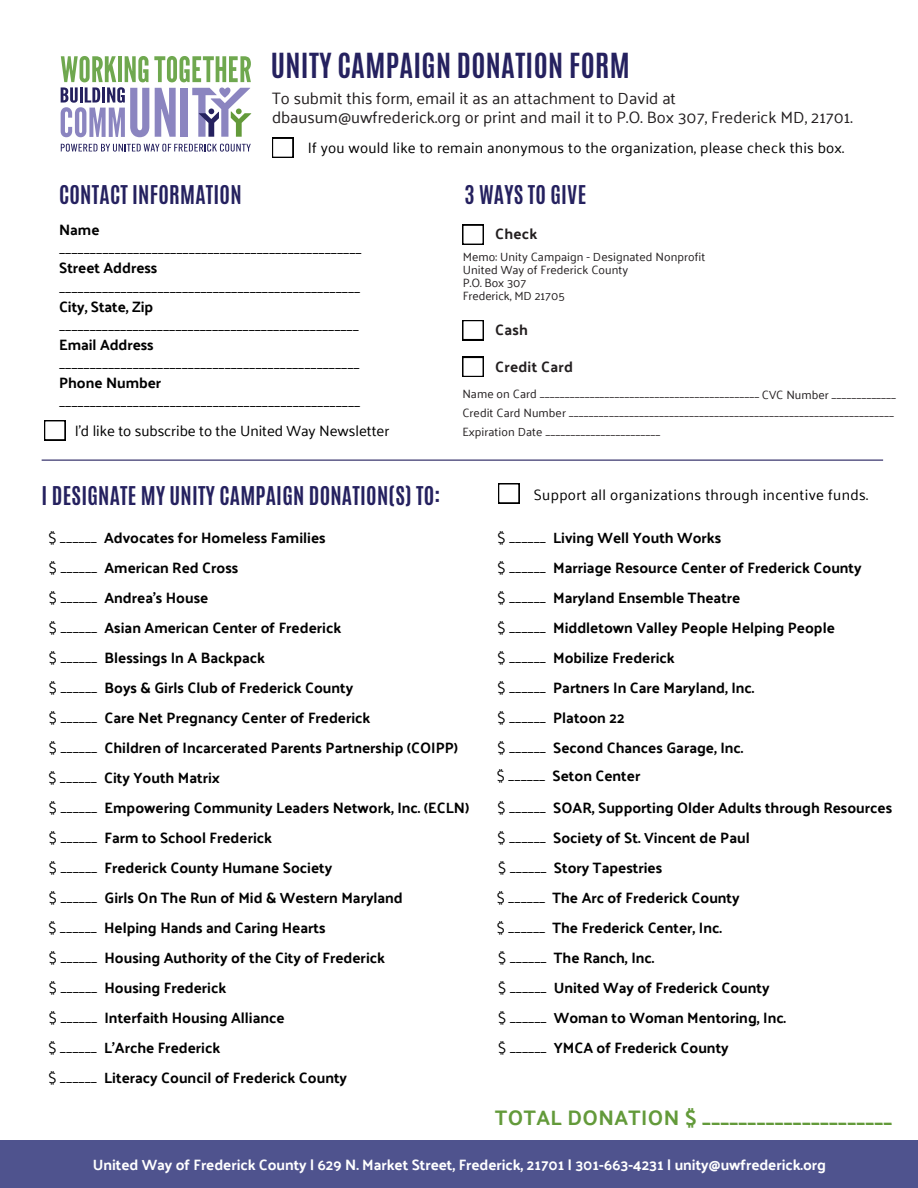
<style>
.page{position:relative;width:918px;height:1188px;background:#fff}
.page>*{position:absolute;margin:0;border:0;box-sizing:border-box;transform-origin:0 0}
.t1{font:700 28.8px "Antonio";letter-spacing:.01em;color:#25215f}
.t2{font:700 21.6px "Antonio";letter-spacing:.01em;color:#25215f}
.t3{font:700 21px "Palanquin";letter-spacing:.02em;color:#639a3a}
.t4{font:16.5px/19.2px "Palanquin";color:#231f20}
.t5{font:700 15px "Palanquin";color:#000}
.t6{font:15px/19.2px "Palanquin";letter-spacing:.015em;color:#000}
.t7{font:700 15px "Palanquin";letter-spacing:-.005em;color:#fff}
.t8{font:15px "Palanquin";letter-spacing:-.005em;color:#000}
.t9{font:700 15px "Palanquin";letter-spacing:.015em;color:#231f20}
.t10{font:12px "Palanquin";letter-spacing:.005em;color:#231f20}
.s1{font-weight:700}
.s2{font-weight:400}
</style>
<div class="page">
<svg style="left:61px;top:144px;width:190px;height:8px"></svg>
<svg style="left:61px;top:56px;width:190px;height:81px"></svg>
<div style="left:0;top:1140px;width:918px;height:48px;background:#4f538e"></div>
<hr style="left:42px;top:460px;width:841px;height:1px;background:#25215f">
<svg style="left:272px;top:138px;width:21px;height:20px"></svg>
<svg style="left:462px;top:320px;width:22px;height:20px"></svg>
<svg style="left:462px;top:225px;width:22px;height:20px"></svg>
<svg style="left:462px;top:357px;width:22px;height:20px"></svg>
<svg style="left:498px;top:483px;width:21px;height:20px"></svg>
<svg style="left:44px;top:420px;width:21px;height:20px"></svg>
<h4 class="t1" style="left:271px;top:45px;width:360px">UNITY CAMPAIGN DONATION FORM</h4>
<p class="t4" style="left:272px;top:88px;width:582px">To submit this form, email it as an attachment to David at dbausum@uwfrederick.org or print and mail it to P.O. Box 307, Frederick MD, 21701.</p>
<h4 class="t6" style="left:308px;top:138px;width:538px">If you would like to remain anonymous to the organization, please check this box.</h4>
<p class="t2" style="left:59px;top:179px;width:184px">CONTACT INFORMATION</p>
<p class="t2" style="left:465px;top:179px;width:123px">3 WAYS TO GIVE</p>
<p class="t9" style="left:495px;top:225px;width:44px">Check</p>
<p class="t6" style="left:59px;top:220px;width:304px"><span class="s1">Name </span>_________________________________________________ <span class="s1">Street Address </span>_________________________________________________ <span class="s1">City, State, Zip </span>_________________________________________________ <span class="s1">Email Address </span>_________________________________________________ <span class="s1">Phone Number </span>_________________________________________________</p>
<p class="t8" style="left:75px;top:422px;width:316px">I’d like to subscribe to the United Way Newsletter</p>
<p class="t10" style="left:463px;top:250px;width:244px">Memo: Unity Campaign - Designated Nonprofit</p>
<h1 class="t10" style="left:463px;top:263px;width:167px">United Way of Frederick County</h1>
<h4 class="t10" style="left:463px;top:276px;width:65px">P.O. Box 307</h4>
<h4 class="t10" style="left:463px;top:289px;width:104px">Frederick, MD 21705</h4>
<h3 class="t9" style="left:495px;top:321px;width:34px">Cash</h3>
<h3 class="t9" style="left:495px;top:358px;width:79px">Credit Card</h3>
<h2 class="t10" style="left:462px;top:387px;width:298px">Name on Card ____________________________________________</h2>
<h2 class="t10" style="left:462px;top:406px;width:433px">Credit Card Number _________________________________________________________________</h2>
<h4 class="t10" style="left:462px;top:425px;width:200px">Expiration Date _______________________</h4>
<h4 class="t10" style="left:762px;top:388px;width:136px">CVC Number _____________</h4>
<h4 class="t2" style="left:42px;top:480px;width:400px">I DESIGNATE MY UNITY CAMPAIGN DONATION(S) TO:</h4>
<h4 class="t6" style="left:534px;top:485px;width:336px">Support all organizations through incentive funds.</h4>
<p class="t5" style="left:48px;top:529px;width:279px"><span class="s2">$ ______</span> Advocates for Homeless Families</p>
<p class="t5" style="left:49px;top:559px;width:191px"><span class="s2">$ ______</span> American Red Cross</p>
<h4 class="t5" style="left:49px;top:589px;width:161px"><span class="s2">$ ______</span> Andrea’s House</h4>
<p class="t5" style="left:49px;top:619px;width:294px"><span class="s2">$ ______</span> Asian American Center of Frederick</p>
<h2 class="t5" style="left:49px;top:649px;width:218px"><span class="s2">$ ______</span> Blessings In A Backpack</h2>
<h4 class="t5" style="left:49px;top:679px;width:306px"><span class="s2">$ ______</span> Boys &amp; Girls Club of Frederick County</h4>
<h4 class="t5" style="left:49px;top:709px;width:323px"><span class="s2">$ ______</span> Care Net Pregnancy Center of Frederick</h4>
<h4 class="t5" style="left:49px;top:739px;width:411px"><span class="s2">$ ______</span> Children of Incarcerated Parents Partnership (COIPP)</h4>
<h4 class="t5" style="left:48px;top:769px;width:173px"><span class="s2">$ ______</span> City Youth Matrix</h4>
<h4 class="t5" style="left:49px;top:799px;width:422px"><span class="s2">$ ______</span> Empowering Community Leaders Network, Inc. (ECLN)</h4>
<h4 class="t5" style="left:49px;top:829px;width:225px"><span class="s2">$ ______</span> Farm to School Frederick</h4>
<h4 class="t5" style="left:49px;top:859px;width:285px"><span class="s2">$ ______</span> Frederick County Humane Society</h4>
<h4 class="t5" style="left:49px;top:889px;width:356px"><span class="s2">$ ______</span> Girls On The Run of Mid &amp; Western Maryland</h4>
<h4 class="t5" style="left:48px;top:919px;width:279px"><span class="s2">$ ______</span> Helping Hands and Caring Hearts</h4>
<h4 class="t5" style="left:49px;top:949px;width:338px"><span class="s2">$ ______</span> Housing Authority of the City of Frederick</h4>
<h4 class="t5" style="left:49px;top:979px;width:179px"><span class="s2">$ ______</span> Housing Frederick</h4>
<h4 class="t5" style="left:49px;top:1009px;width:237px"><span class="s2">$ ______</span> Interfaith Housing Alliance</h4>
<h4 class="t5" style="left:48px;top:1039px;width:173px"><span class="s2">$ ______</span> L’Arche Frederick</h4>
<h4 class="t5" style="left:48px;top:1069px;width:300px"><span class="s2">$ ______</span> Literacy Council of Frederick County</h4>
<h4 class="t5" style="left:497px;top:529px;width:225px"><span class="s2">$ ______</span> Living Well Youth Works</h4>
<h4 class="t5" style="left:497px;top:559px;width:366px"><span class="s2">$ ______</span> Marriage Resource Center of Frederick County</h4>
<h4 class="t5" style="left:497px;top:589px;width:245px"><span class="s2">$ ______</span> Maryland Ensemble Theatre</h4>
<h4 class="t5" style="left:497px;top:619px;width:339px"><span class="s2">$ ______</span> Middletown Valley People Helping People</h4>
<h4 class="t5" style="left:497px;top:649px;width:179px"><span class="s2">$ ______</span> Mobilize Frederick</h4>
<h4 class="t5" style="left:497px;top:679px;width:258px"><span class="s2">$ ______</span> Partners In Care Maryland, Inc.</h4>
<h4 class="t5" style="left:497px;top:709px;width:129px"><span class="s2">$ ______</span> Platoon 22</h4>
<h4 class="t5" style="left:497px;top:739px;width:248px"><span class="s2">$ ______</span> Second Chances Garage, Inc.</h4>
<h4 class="t5" style="left:497px;top:767px;width:145px"><span class="s2">$ ______</span> Seton Center</h4>
<h4 class="t5" style="left:497px;top:799px;width:396px"><span class="s2">$ ______</span> SOAR, Supporting Older Adults through Resources</h4>
<h4 class="t5" style="left:497px;top:829px;width:254px"><span class="s2">$ ______</span> Society of St. Vincent de Paul</h4>
<h4 class="t5" style="left:498px;top:859px;width:166px"><span class="s2">$ ______</span> Story Tapestries</h4>
<h4 class="t5" style="left:497px;top:889px;width:245px"><span class="s2">$ ______</span> The Arc of Frederick County</h4>
<h4 class="t5" style="left:497px;top:919px;width:227px"><span class="s2">$ ______</span> The Frederick Center, Inc.</h4>
<h4 class="t5" style="left:498px;top:949px;width:158px"><span class="s2">$ ______</span> The Ranch, Inc.</h4>
<h4 class="t5" style="left:498px;top:979px;width:273px"><span class="s2">$ ______</span> United Way of Frederick County</h4>
<h4 class="t5" style="left:498px;top:1009px;width:290px"><span class="s2">$ ______</span> Woman to Woman Mentoring, Inc.</h4>
<h4 class="t5" style="left:498px;top:1039px;width:232px"><span class="s2">$ ______</span> YMCA of Frederick County</h4>
<h4 class="t3" style="left:495px;top:1105px;width:399px">TOTAL DONATION $ _____________________</h4>
<h3 class="t7" style="left:93px;top:1156px;width:735px">United Way of Frederick County | 629 N. Market Street, Frederick, 21701 | 301-663-4231 | unity@uwfrederick.org</h3>
</div>
